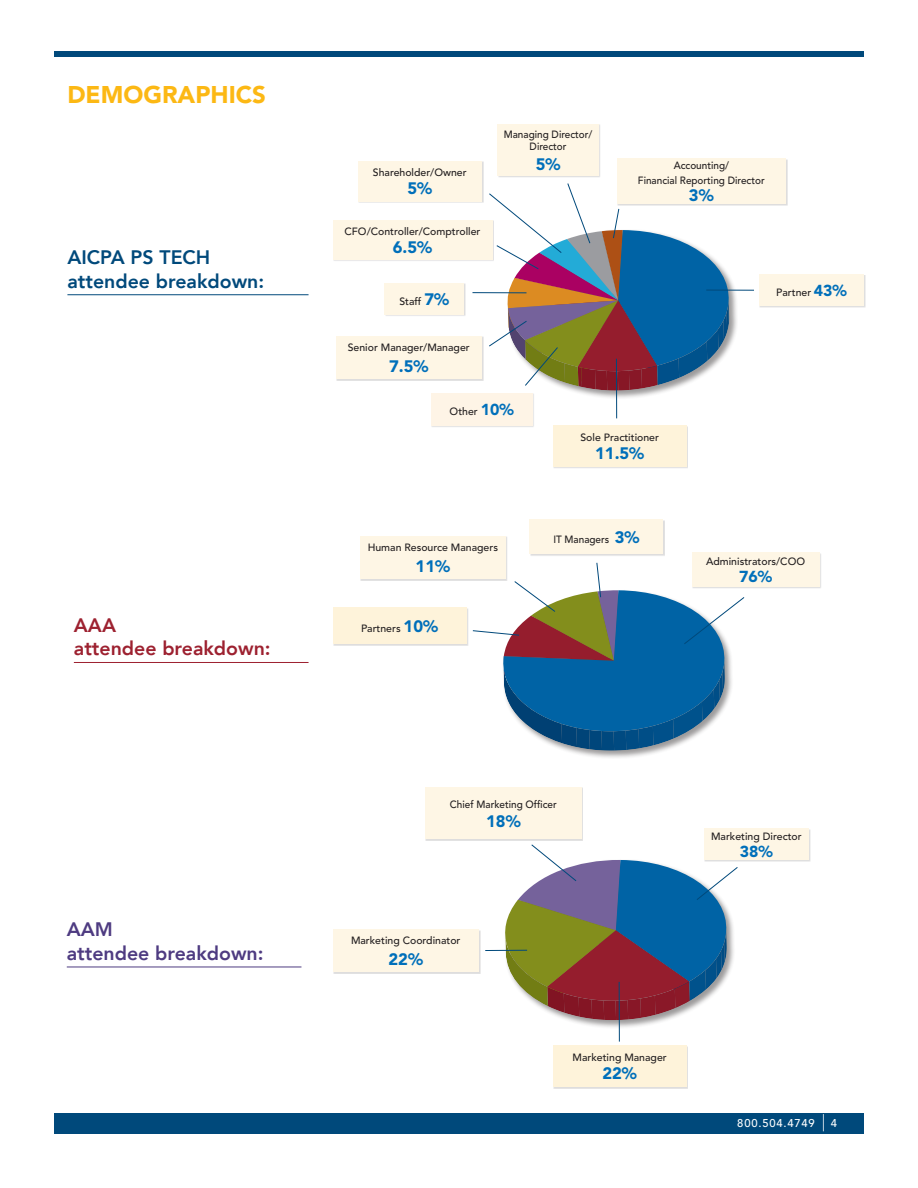
<style>
.page{position:relative;width:918px;height:1188px;background:#fff}
.page>*{position:absolute;margin:0;border:0;box-sizing:border-box;transform-origin:0 0}
.t1{font:900 24px "Avenir";color:#fcb814}
.t2{font:800 19.5px/23.4px "Avenir LT Com";color:#00497b}
.t3{font:800 19.5px/23.4px "Avenir LT Com";color:#9d2130}
.t4{font:800 19.5px/23.4px "Avenir LT Com";color:#4e3b81}
.t5{font:900 16.5px "Avenir";color:#006fba}
.t6{font:900 15.75px "Avenir";color:#006fba}
.t7{font:500 11.25px "Avenir";letter-spacing:.07em;color:#fff}
.t8{font:500 10.5px "Avenir";color:#231f20}
.t9{font:500 10.5px/12.6px "Avenir";color:#231f20;text-align:center;scale:.95 1}
.s1{font-weight:900;font-size:16.5px;color:#006fba}
.s2{font-weight:900;font-size:15.75px;color:#006fba}
.s3{font-weight:300;font-size:17.25px}
</style>
<div class="page">
<div style="left:54px;top:1113px;width:810px;height:21px;background:#00497b"></div>
<div style="left:54px;top:51px;width:810px;height:6px;background:#00497b"></div>
<div style="left:507px;top:229px;width:231px;height:170px;background:#231f20;opacity:.45"></div>
<div style="left:760px;top:275px;width:106px;height:33px;background:#e0e0e0"></div>
<div style="left:759px;top:274px;width:105px;height:32px;background:#fef6e5"></div>
<div style="left:336px;top:337px;width:148px;height:44px;background:#dedddd"></div>
<div style="left:336px;top:336px;width:146px;height:43px;background:#fef6e5"></div>
<div style="left:431px;top:393px;width:104px;height:35px;background:#231f20;opacity:.15"></div>
<div style="left:431px;top:393px;width:101px;height:32px;background:#fef4e6"></div>
<div style="left:553px;top:426px;width:135px;height:42px;background:#fef3da"></div>
<div style="left:553px;top:425px;width:133px;height:41px;background:#fef3da"></div>
<hr style="left:472px;top:292px;width:55px;height:1px;background:#00497b">
<div style="left:385px;top:283px;width:81px;height:34px;background:#231f20;opacity:.15"></div>
<div style="left:385px;top:283px;width:79px;height:31px;background:#fef6e5"></div>
<hr style="left:706px;top:290px;width:48px;height:1px;background:#00497b">
<div style="left:358px;top:162px;width:126px;height:41px;background:#231f20;opacity:.15"></div>
<div style="left:358px;top:161px;width:124px;height:40px;background:#fef6e5"></div>
<div style="left:498px;top:124px;width:103px;height:53px;background:#e4e3e3"></div>
<div style="left:497px;top:124px;width:102px;height:52px;background:#fef6e5"></div>
<div style="left:617px;top:159px;width:171px;height:47px;background:#dedddd"></div>
<div style="left:617px;top:159px;width:169px;height:45px;background:#fef6e5"></div>
<div style="left:333px;top:221px;width:161px;height:41px;background:#f4f0e7"></div>
<div style="left:333px;top:220px;width:159px;height:39px;background:#fef6e5"></div>
<hr style="left:616px;top:359px;width:1px;height:59px;background:#00497b">
<svg style="left:488px;top:183px;width:241px;height:208px"></svg>
<hr style="left:74px;top:662px;width:235px;height:1px;background:#9d2130">
<hr style="left:67px;top:294px;width:242px;height:1px;background:#00497b">
<hr style="left:67px;top:967px;width:234px;height:1px;background:#4e3b81">
<div style="left:502px;top:589px;width:232px;height:171px;background:#231f20;opacity:.45"></div>
<div style="left:692px;top:553px;width:130px;height:36px;background:#e1e1e1"></div>
<div style="left:692px;top:553px;width:128px;height:34px;background:#fef6e5"></div>
<div style="left:360px;top:537px;width:148px;height:44px;background:#dedddd"></div>
<div style="left:360px;top:536px;width:146px;height:43px;background:#fef6e5"></div>
<div style="left:333px;top:608px;width:135px;height:38px;background:#231f20;opacity:.15"></div>
<div style="left:333px;top:607px;width:133px;height:37px;background:#fef3da"></div>
<div style="left:530px;top:520px;width:135px;height:37px;background:#dedddd"></div>
<div style="left:530px;top:519px;width:133px;height:35px;background:#fef6e5"></div>
<div style="left:504px;top:859px;width:232px;height:170px;background:#231f20;opacity:.45"></div>
<div style="left:704px;top:829px;width:107px;height:33px;background:#dfdfdf"></div>
<div style="left:704px;top:829px;width:105px;height:31px;background:#fef6e5"></div>
<div style="left:333px;top:930px;width:148px;height:44px;background:#dedddd"></div>
<div style="left:333px;top:929px;width:146px;height:43px;background:#fef6e5"></div>
<div style="left:553px;top:1046px;width:135px;height:43px;background:#231f20;opacity:.15"></div>
<div style="left:553px;top:1046px;width:133px;height:41px;background:#fef3da"></div>
<hr style="left:485px;top:950px;width:42px;height:1px;background:#00497b">
<div style="left:426px;top:788px;width:157px;height:53px;background:#dedddd"></div>
<div style="left:425px;top:787px;width:157px;height:52px;background:#fef6e5"></div>
<svg style="left:505px;top:844px;width:233px;height:176px"></svg>
<hr style="left:619px;top:982px;width:1px;height:60px;background:#00497b">
<svg style="left:472px;top:562px;width:273px;height:189px"></svg>
<h1 class="t1" style="left:67px;top:80px;width:200px">DEMOGRAPHICS</h1>
<h2 class="t2" style="left:67px;top:246px;width:198px">AICPA PS TECH attendee breakdown:</h2>
<h2 class="t3" style="left:74px;top:614px;width:198px">AAA<br>attendee breakdown:</h2>
<h2 class="t4" style="left:67px;top:918px;width:198px">AAM<br>attendee breakdown:</h2>
<p class="t8" style="left:373px;top:167px;width:95px">Shareholder/Owner</p>
<h3 class="t5" style="left:407px;top:179px;width:26px">5%</h3>
<p class="t8" style="left:345px;top:225px;width:137px">CFO/Controller/Comptroller</p>
<h3 class="t5" style="left:393px;top:237px;width:41px">6.5%</h3>
<p class="t8" style="left:399px;top:296px;width:51px">Staff <span class="s1">7%</span></p>
<p class="t9" style="left:504px;top:128px;width:95px">Managing Director/<br>Director</p>
<h3 class="t5" style="left:536px;top:154px;width:26px">5%</h3>
<p class="t9" style="left:638px;top:159px;width:135px;line-height:14.4px">Accounting/<br>Financial Reporting Director</p>
<h3 class="t5" style="left:689px;top:185px;width:26px">3%</h3>
<p class="t8" style="left:776px;top:287px;width:72px">Partner <span class="s2">43%</span></p>
<p class="t8" style="left:348px;top:341px;width:123px">Senior Manager/Manager</p>
<h3 class="t5" style="left:389px;top:356px;width:41px">7.5%</h3>
<p class="t8" style="left:450px;top:406px;width:66px">Other <span class="s2">10%</span></p>
<p class="t8" style="left:580px;top:431px;width:80px">Sole Practitioner</p>
<h3 class="t5" style="left:595px;top:443px;width:51px">11.5%</h3>
<p class="t8" style="left:368px;top:541px;width:132px">Human Resource Managers</p>
<h3 class="t5" style="left:416px;top:556px;width:36px">11%</h3>
<p class="t8" style="left:361px;top:623px;width:79px">Partners <span class="s1">10%</span></p>
<p class="t9" style="left:553px;top:534px;width:92px">IT Managers <span class="s1">3%</span></p>
<p class="t8" style="left:706px;top:555px;width:101px">Administrators/COO</p>
<h3 class="t6" style="left:739px;top:567px;width:35px">76%</h3>
<p class="t9" style="left:450px;top:798px;width:114px">Chief Marketing Officer</p>
<h3 class="t5" style="left:486px;top:811px;width:36px">18%</h3>
<p class="t8" style="left:351px;top:935px;width:111px">Marketing Coordinator</p>
<h3 class="t5" style="left:389px;top:950px;width:36px">22%</h3>
<p class="t8" style="left:573px;top:1052px;width:96px">Marketing Manager</p>
<h3 class="t5" style="left:602px;top:1064px;width:36px">22%</h3>
<p class="t8" style="left:711px;top:830px;width:92px">Marketing Director</p>
<h3 class="t6" style="left:740px;top:842px;width:35px">38%</h3>
<p class="t7" style="left:737px;top:1117px;width:101px">800.504.4749 <span class="s3">|</span> 4</p>
</div>
